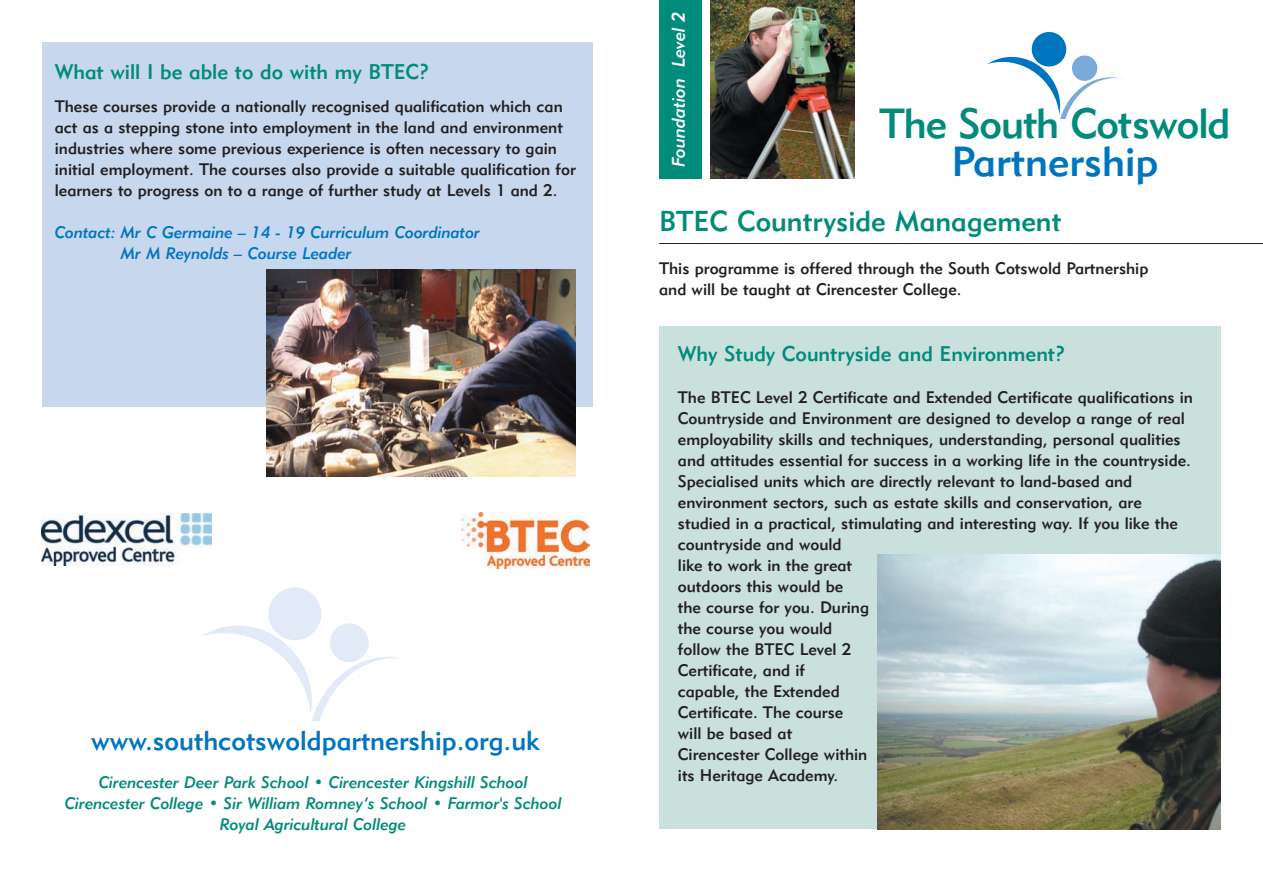
<style>
.page{position:relative;width:1263px;height:893px;background:#fff}
.page>*{position:absolute;margin:0;border:0;box-sizing:border-box;transform-origin:0 0}
.t1{font:41.55px "Geometric 415 BT Medium A";letter-spacing:-.025em;color:#008b7b}
.t2{font:41.55px "Geometric 415 BT Medium A";color:#0075bf}
.t3{font:28.5px "Geometric 415 BT Medium A";color:#008b7b}
.t4{font:27px "Geometric 415 BT Medium A";color:#0075bf}
.t5{font:21px "Geometric 415 BT Medium A";color:#008b7b}
.t6{font:18px "Geometric 415 BT Medium Italic A";color:#fff}
.t7{font:16.5px/21px "Geometric 415 BT Medium A";color:#231f20}
.t8{font:16.5px/21px "Geometric 415 BT Medium Italic A";color:#008b7b;text-align:center}
.t9{font:16.5px/21px "Geometric 415 BT Medium Italic A";color:#0075bf}
</style>
<div class="page">
<div style="left:268px;top:587px;width:53px;height:53px;background:#e1eaf6;border-radius:50%"></div>
<div style="left:330px;top:623px;width:39px;height:39px;background:#e1eaf6;border-radius:50%"></div>
<svg style="left:203px;top:617px;width:120px;height:104px"></svg>
<div style="left:315px;top:658px;width:163px;height:189px;background:#fff;border-radius:50%"></div>
<div style="left:1032px;top:32px;width:34px;height:35px;background:#0075bf;border-radius:50%"></div>
<div style="left:1072px;top:55px;width:25px;height:26px;background:#7ba9d9;border-radius:50%"></div>
<svg style="left:986px;top:51px;width:81px;height:68px"></svg>
<div style="left:1062px;top:78px;width:107px;height:124px;background:#fff;border-radius:50%"></div>
<hr style="left:659px;top:243px;width:604px;height:1px;background:#231f20">
<div style="left:659px;top:0;width:43px;height:179px;background:#008b7b"></div>
<div style="left:43px;top:43px;width:550px;height:364px;background:#c6d7ee"></div>
<div style="left:659px;top:326px;width:561px;height:503px;background:#c9e0dd"></div>
<img style="left:710px;top:0;width:145px;height:179px">
<img style="left:877px;top:554px;width:343px;height:275px">
<img style="left:267px;top:270px;width:309px;height:207px">
<img style="left:41px;top:513px;width:170px;height:52px">
<img style="left:462px;top:513px;width:128px;height:55px">
<p class="t5" style="left:55px;top:64px;width:376px">What will I be able to do with my BTEC?</p>
<p class="t7" style="left:55px;top:97px;width:523px">These courses provide a nationally recognised qualification which can act as a stepping stone into employment in the land and environment industries where some previous experience is often necessary to gain initial employment. The courses also provide a suitable qualification for learners to progress on to a range of further study at Levels 1 and 2.</p>
<p class="t9" style="left:121px;top:223px;width:361px;text-indent:-66px">Contact: Mr C Germaine – 14 - 19 Curriculum Coordinator<br>Mr M Reynolds – Course Leader</p>
<h3 class="t4" style="left:91px;top:731px;width:450px">www.southcotswoldpartnership.org.uk</h3>
<p class="t8" style="left:65px;top:773px;width:498px">Cirencester Deer Park School • Cirencester Kingshill School<br>Cirencester College • Sir William Romney’s School • Farmor's School<br>Royal Agricultural College</p>
<p class="t6" style="left:672px;top:167px;width:157px;rotate:-90deg">Foundation Level 2</p>
<h1 class="t1" style="left:879px;top:109px;width:353px">The South Cotswold</h1>
<h1 class="t2" style="left:951px;top:146px;width:208px">Partnership</h1>
<h2 class="t3" style="left:659px;top:210px;width:404px">BTEC Countryside Management</h2>
<p class="t7" style="left:659px;top:260px;width:491px">This programme is offered through the South Cotswold Partnership and will be taught at Cirencester College.</p>
<p class="t5" style="left:678px;top:346px;width:389px">Why Study Countryside and Environment?</p>
<p class="t7" style="left:678px;top:389px;width:517px">The BTEC Level 2 Certificate and Extended Certificate qualifications in Countryside and Environment are designed to develop a range of real employability skills and techniques, understanding, personal qualities and attitudes essential for success in a working life in the countryside.<br>Specialised units which are directly relevant to land-based and environment sectors, such as estate skills and conservation, are studied in a practical, stimulating and interesting way. If you like the countryside and would<br>like to work in the great<br>outdoors this would be<br>the course for you. During<br>the course you would<br>follow the BTEC Level 2<br>Certificate, and if<br>capable, the Extended<br>Certificate. The course<br>will be based at<br>Cirencester College within<br>its Heritage Academy.</p>
</div>
